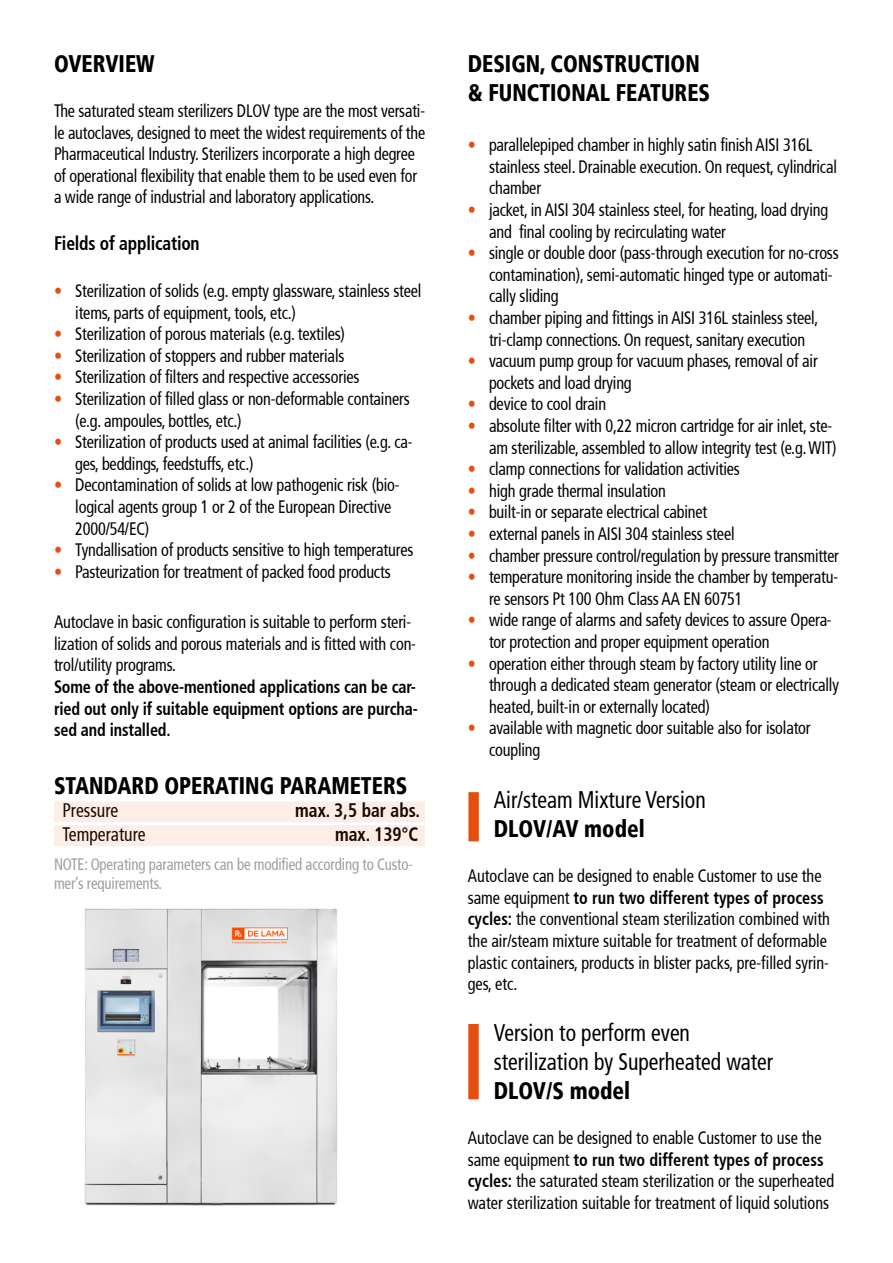
<style>
.page{position:relative;width:893px;height:1263px;background:#fff}
.page>*{position:absolute;margin:0;border:0;box-sizing:border-box;transform-origin:0 0}
.t1{font:900 condensed 24px/28.8px "De Lama";color:#000;scale:.9 1}
.t2{font:condensed 24px/28.8px "Frutiger";color:#000;scale:.9 1}
.t3{font:700 condensed 19.5px "Frutiger 67";letter-spacing:-.01em;color:#000;scale:.9 1}
.t4{font:condensed 19.5px "Frutiger";color:#000;scale:.9 1}
.t5{font:condensed 18px/21.6px "Frutiger";letter-spacing:-.01em;color:#000;scale:.9 1}
.t6{font:condensed 18px/21.6px "Frutiger";letter-spacing:-.01em;color:#000;scale:.89 1}
.t7{font:700 condensed 18px/21.6px "Frutiger 67";letter-spacing:-.005em;color:#000;text-align:justify;scale:.9 1}
.t8{font:condensed 18px "Frutiger";letter-spacing:-.01em;color:#000;scale:.88 1}
.t9{font:condensed 16.5px/19.8px "Frutiger";letter-spacing:-.01em;color:#9d9d9c;scale:.9 1}
.s1{font-weight:300;font-stretch:normal;color:#e64e10}
.s2{font-family:"Frutiger";font-weight:400}
.s3{font-family:"Frutiger 67";font-weight:700}
</style>
<div class="page">
<img style="left:84px;top:908px;width:253px;height:298px">
<div style="left:54px;top:801px;width:371px;height:46px;background:#fcede7"></div>
<hr style="left:48px;top:822px;width:377px;height:3px;background:#fff">
<hr style="left:48px;top:846px;width:377px;height:3px;background:#fff">
<svg style="left:468px;top:792px;width:11px;height:50px"></svg>
<svg style="left:468px;top:1024px;width:11px;height:76px"></svg>
<h1 class="t1" style="left:54px;top:49px;width:113px">OVERVIEW</h1>
<p class="t6" style="left:54px;top:101px;width:419px">The saturated steam sterilizers DLOV type are the most versati&shy;le autoclaves, designed to meet the widest requirements of the Pharmaceutical Industry. Sterilizers incorporate a high degree of operational flexibility that enable them to be used even for a wide range of industrial and laboratory applications.</p>
<p class="t3" style="left:54px;top:236px;width:163px">Fields of application</p>
<p class="t5" style="left:75px;top:281px;width:386px;text-indent:-21px"><span class="s1">•</span> Sterilization of solids (e.g. empty glassware, stainless steel items, parts of equipment, tools, etc.)</p>
<p class="t5" style="left:54px;top:325px;width:325px"><span class="s1">•</span> Sterilization of porous materials (e.g. textiles)</p>
<p class="t5" style="left:54px;top:346px;width:324px"><span class="s1">•</span> Sterilization of stoppers and rubber materials</p>
<p class="t5" style="left:54px;top:368px;width:341px"><span class="s1">•</span> Sterilization of filters and respective accessories</p>
<p class="t5" style="left:75px;top:389px;width:373px;text-indent:-21px"><span class="s1">•</span> Sterilization of filled glass or non-deformable containers (e.g. ampoules, bottles, etc.)</p>
<p class="t5" style="left:75px;top:433px;width:376px;text-indent:-21px"><span class="s1">•</span> Sterilization of products used at animal facilities (e.g. ca&shy;ges, beddings, feedstuffs, etc.)</p>
<p class="t5" style="left:75px;top:476px;width:362px;text-indent:-21px"><span class="s1">•</span> Decontamination of solids at low pathogenic risk (bio&shy;logical agents group 1 or 2 of the European Directive<br>2000/54/EC)</p>
<p class="t5" style="left:54px;top:541px;width:401px"><span class="s1">•</span> Tyndallisation of products sensitive to high temperatures</p>
<p class="t5" style="left:54px;top:562px;width:376px"><span class="s1">•</span> Pasteurization for treatment of packed food products</p>
<p class="t5" style="left:54px;top:613px;width:404px">Autoclave in basic configuration is suitable to perform steri&shy;lization of solids and porous materials and is fitted with con&shy;trol/utility programs.</p>
<p class="t7" style="left:54px;top:677px;width:406px">Some of the above-mentioned applications can be car&shy;ried out only if suitable equipment options are purcha&shy;sed and installed.</p>
<h1 class="t1" style="left:54px;top:771px;width:394px">STANDARD OPERATING PARAMETERS</h1>
<p class="t4" style="left:63px;top:803px;width:64px">Pressure</p>
<p class="t3" style="left:295px;top:803px;width:140px">max. 3,5 bar abs.</p>
<p class="t4" style="left:63px;top:826px;width:94px">Temperature</p>
<p class="t3" style="left:335px;top:826px;width:94px">max. 139°C</p>
<p class="t9" style="left:54px;top:855px;width:400px">NOTE: Operating parameters can be modified according to Custo&shy;mer’s requirements.</p>
<h1 class="t1" style="left:468px;top:49px;width:271px">DESIGN, CONSTRUCTION &amp; FUNCTIONAL FEATURES</h1>
<p class="t5" style="left:489px;top:136px;width:388px;text-indent:-21px"><span class="s1">•</span> parallelepiped chamber in highly satin finish AISI 316L stainless steel. Drainable execution. On request, cylindrical chamber</p>
<p class="t5" style="left:489px;top:200px;width:378px;text-indent:-21px"><span class="s1">•</span> jacket, in AISI 304 stainless steel, for heating, load drying and final cooling by recirculating water</p>
<p class="t5" style="left:489px;top:244px;width:390px;text-indent:-21px"><span class="s1">•</span> single or double door (pass-through execution for no-cross contamination), semi-automatic hinged type or automati&shy;cally sliding</p>
<p class="t5" style="left:468px;top:308px;width:391px;text-align:center"><span class="s1">•</span> chamber piping and fittings in AISI 316L stainless steel, tri-clamp connections. On request, sanitary execution</p>
<p class="t5" style="left:489px;top:352px;width:367px;text-indent:-21px"><span class="s1">•</span> vacuum pump group for vacuum phases, removal of air pockets and load drying</p>
<p class="t5" style="left:468px;top:395px;width:155px"><span class="s1">•</span> device to cool drain</p>
<p class="t5" style="left:468px;top:416px;width:411px;text-align:right"><span class="s1">•</span> absolute filter with 0,22 micron cartridge for air inlet, ste&shy;am sterilizable, assembled to allow integrity test (e.g. WIT)</p>
<p class="t5" style="left:468px;top:460px;width:304px"><span class="s1">•</span> clamp connections for validation activities</p>
<p class="t5" style="left:468px;top:481px;width:222px"><span class="s1">•</span> high grade thermal insulation</p>
<p class="t5" style="left:468px;top:503px;width:268px"><span class="s1">•</span> built-in or separate electrical cabinet</p>
<p class="t5" style="left:468px;top:524px;width:298px"><span class="s1">•</span> external panels in AISI 304 stainless steel</p>
<p class="t8" style="left:468px;top:548px;width:423px"><span class="s1">•</span> chamber pressure control/regulation by pressure transmitter</p>
<p class="t5" style="left:489px;top:568px;width:389px;text-indent:-21px"><span class="s1">•</span> temperature monitoring inside the chamber by temperatu&shy;re sensors Pt 100 Ohm Class AA EN 60751</p>
<p class="t5" style="left:489px;top:611px;width:382px;text-indent:-21px"><span class="s1">•</span> wide range of alarms and safety devices to assure Opera&shy;tor protection and proper equipment operation</p>
<p class="t5" style="left:489px;top:654px;width:390px;text-indent:-21px"><span class="s1">•</span> operation either through steam by factory utility line or through a dedicated steam generator (steam or electrically heated, built-in or externally located)</p>
<p class="t5" style="left:489px;top:719px;width:359px;text-indent:-21px"><span class="s1">•</span> available with magnetic door suitable also for isolator coupling</p>
<h1 class="t2" style="left:494px;top:787px;width:237px">Air/steam Mixture Version</h1>
<h1 class="t1" style="left:494px;top:814px;width:169px">DLOV/AV model</h1>
<p class="t5" style="left:468px;top:866px;width:395px">Autoclave can be designed to enable Customer to use the</p>
<p class="t7" style="left:468px;top:888px;width:397px"><span class="s2">same equipment</span> to run two different types of process</p>
<p class="t5" style="left:468px;top:910px;width:404px"><span class="s3">cycles:</span> the conventional steam sterilization combined with the air/steam mixture suitable for treatment of deformable plastic containers, products in blister packs, pre-filled syrin&shy;ges, etc.</p>
<h1 class="t2" style="left:494px;top:1020px;width:312px">Version to perform even sterilization by Superheated water</h1>
<h1 class="t1" style="left:494px;top:1076px;width:153px">DLOV/S model</h1>
<p class="t5" style="left:468px;top:1128px;width:395px">Autoclave can be designed to enable Customer to use the</p>
<p class="t7" style="left:468px;top:1150px;width:397px"><span class="s2">same equipment</span> to run two different types of process</p>
<p class="t5" style="left:468px;top:1171px;width:409px"><span class="s3">cycles:</span> the saturated steam sterilization or the superheated water sterilization suitable for treatment of liquid solutions</p>
</div>
